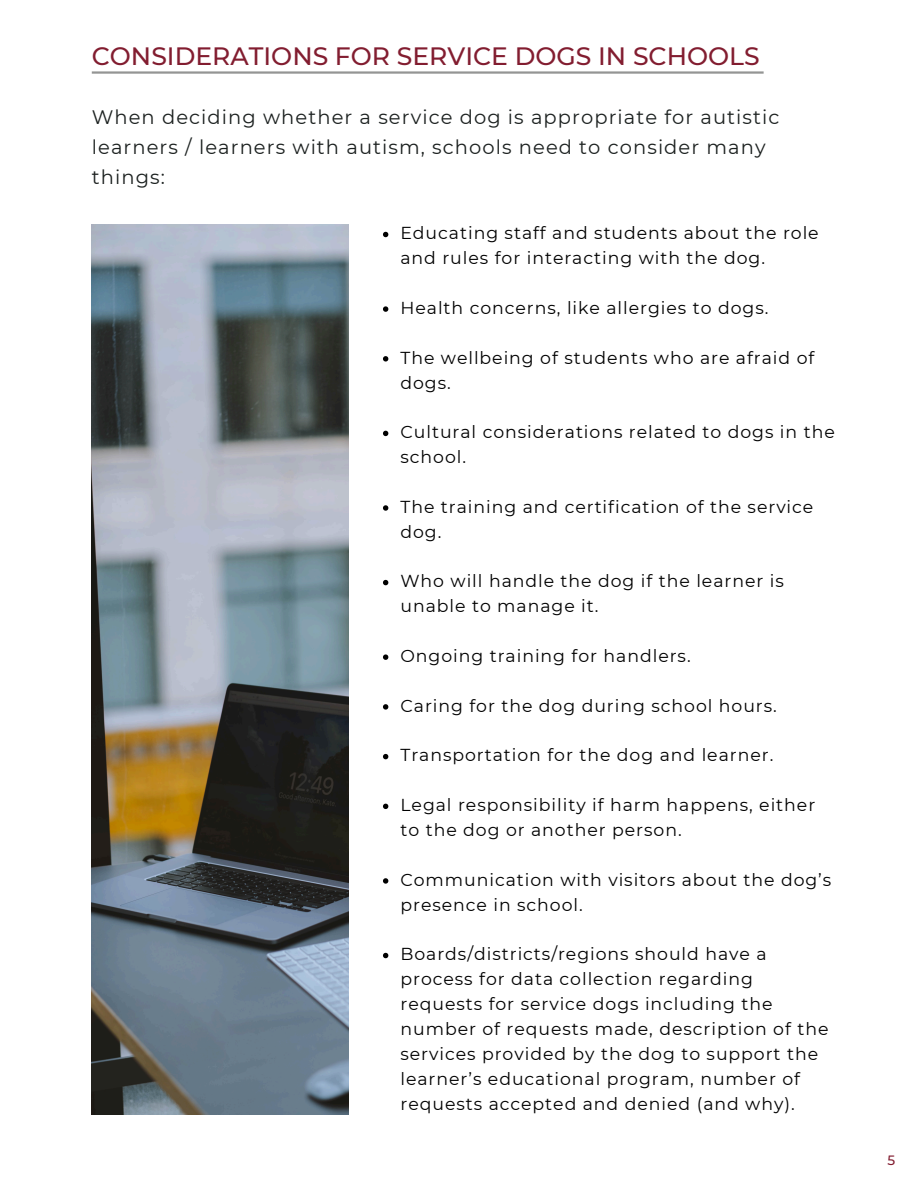
<style>
.page{position:relative;width:918px;height:1188px;background:#fff}
.page>*{position:absolute;margin:0;border:0;box-sizing:border-box;transform-origin:0 0}
.t1{font:500 25.05px "Montserrat";color:#821d30}
.t2{font:19.5px/30.5px "Montserrat";letter-spacing:.055em;color:#1c2120}
.t3{font:17.25px/24.9px "Montserrat";letter-spacing:.055em;color:#000}
.t4{font:500 13.5px "Montserrat";color:#821d30}
</style>
<div class="page">
<hr style="left:92px;top:71px;width:672px;height:3px;background:#949594">
<svg style="left:383px;top:232px;width:5px;height:5px"></svg>
<svg style="left:383px;top:306px;width:5px;height:6px"></svg>
<svg style="left:383px;top:356px;width:5px;height:6px"></svg>
<svg style="left:383px;top:431px;width:5px;height:5px"></svg>
<svg style="left:383px;top:505px;width:5px;height:6px"></svg>
<svg style="left:383px;top:580px;width:5px;height:5px"></svg>
<svg style="left:383px;top:654px;width:5px;height:6px"></svg>
<svg style="left:383px;top:704px;width:5px;height:6px"></svg>
<svg style="left:383px;top:754px;width:5px;height:5px"></svg>
<svg style="left:383px;top:804px;width:5px;height:5px"></svg>
<svg style="left:383px;top:878px;width:5px;height:6px"></svg>
<svg style="left:383px;top:953px;width:5px;height:5px"></svg>
<img style="left:92px;top:224px;width:256px;height:890px">
<h3 class="t1" style="left:92px;top:41px;width:669px">CONSIDERATIONS FOR SERVICE DOGS IN SCHOOLS</h3>
<p class="t2" style="left:92px;top:101px;width:689px">When deciding whether a service dog is appropriate for autistic learners / learners with autism, schools need to consider many things:</p>
<p class="t3" style="left:400px;top:221px;width:420px">Educating staff and students about the role and rules for interacting with the dog.</p>
<p class="t3" style="left:400px;top:295px;width:369px">Health concerns, like allergies to dogs.</p>
<p class="t3" style="left:400px;top:345px;width:415px">The wellbeing of students who are afraid of dogs.</p>
<p class="t3" style="left:400px;top:420px;width:436px">Cultural considerations related to dogs in the school.</p>
<p class="t3" style="left:400px;top:494px;width:414px">The training and certification of the service dog.</p>
<p class="t3" style="left:400px;top:569px;width:385px">Who will handle the dog if the learner is unable to manage it.</p>
<p class="t3" style="left:400px;top:643px;width:292px">Ongoing training for handlers.</p>
<p class="t3" style="left:400px;top:693px;width:378px">Caring for the dog during school hours.</p>
<p class="t3" style="left:400px;top:743px;width:374px">Transportation for the dog and learner.</p>
<p class="t3" style="left:400px;top:793px;width:416px">Legal responsibility if harm happens, either to the dog or another person.</p>
<p class="t3" style="left:400px;top:867px;width:432px">Communication with visitors about the dog’s presence in school.</p>
<p class="t3" style="left:400px;top:942px;width:429px">Boards/districts/regions should have a process for data collection regarding requests for service dogs including the number of requests made, description of the services provided by the dog to support the learner’s educational program, number of requests accepted and denied (and why).</p>
<p class="t4" style="left:888px;top:1152px;width:9px">5</p>
</div>
